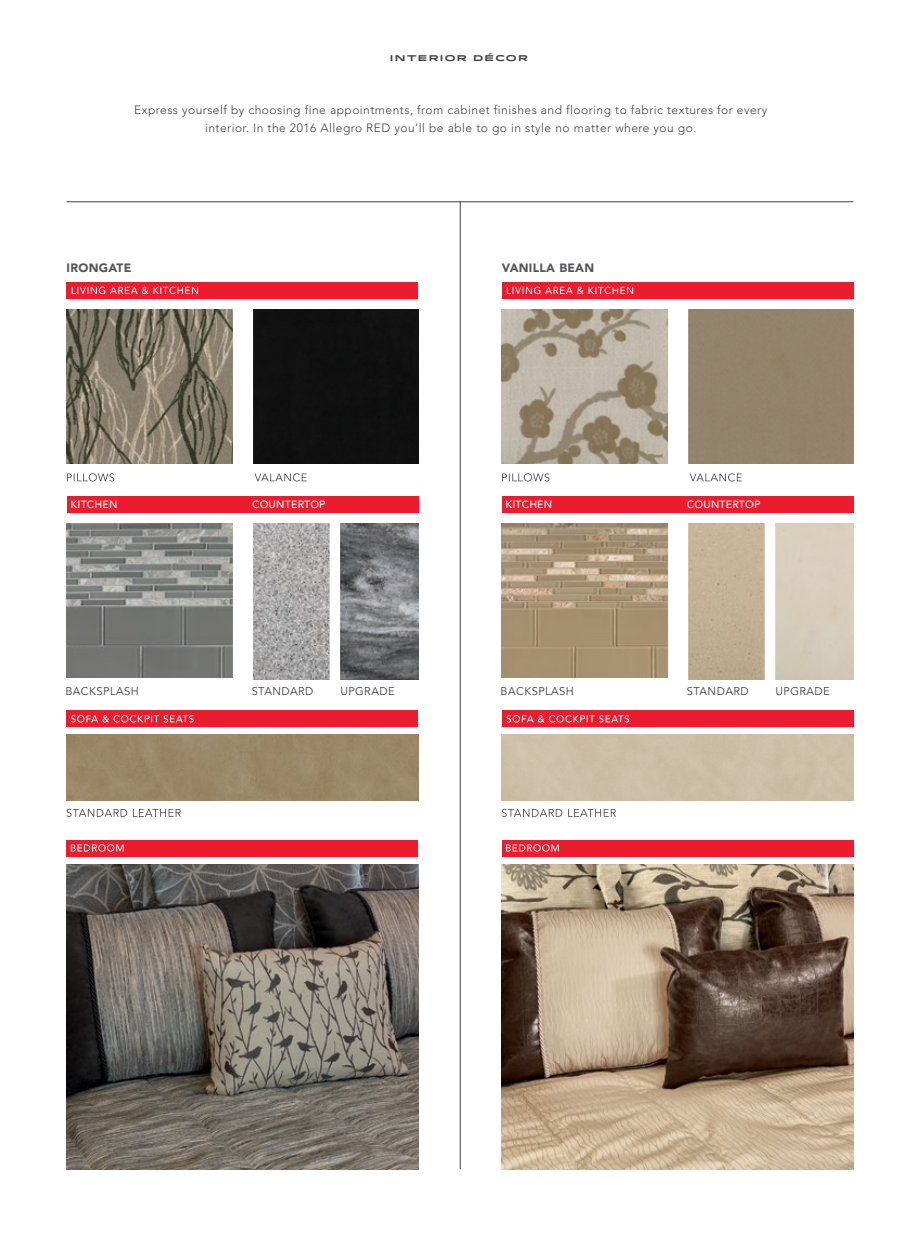
<style>
.page{position:relative;width:918px;height:1242px;background:#fff}
.page>*{position:absolute;margin:0;border:0;box-sizing:border-box;transform-origin:0 0}
.t1{font:300 12px/18px "Avenir LT Std";letter-spacing:.04em;color:#414042;text-align:center}
.t2{font:900 12px "Avenir LT Std";letter-spacing:.025em;color:#565659}
.t3{font:11.1px "Avenir LT Std";letter-spacing:.04em;color:#414042}
.t4{font:500 10.5px "Avenir LT Std";letter-spacing:.02em;color:#fff}
.t5{font:700 8.25px "Idlewild";letter-spacing:.15em;color:#414042}
</style>
<div class="page">
<img style="left:688px;top:524px;width:77px;height:156px">
<img style="left:253px;top:524px;width:77px;height:156px">
<div style="left:688px;top:309px;width:166px;height:155px;background:#94836a"></div>
<div style="left:253px;top:309px;width:165px;height:155px;background:#111"></div>
<img style="left:502px;top:309px;width:166px;height:155px">
<img style="left:67px;top:309px;width:166px;height:155px">
<img style="left:502px;top:524px;width:166px;height:154px">
<img style="left:67px;top:524px;width:166px;height:154px">
<div style="left:67px;top:735px;width:351px;height:66px;background:#9a8667"></div>
<img style="left:502px;top:864px;width:351px;height:305px">
<img style="left:67px;top:864px;width:351px;height:305px">
<div style="left:502px;top:840px;width:351px;height:16px;background:#eb1c2d"></div>
<div style="left:67px;top:840px;width:351px;height:16px;background:#eb1c2d"></div>
<svg style="left:506px;top:844px;width:53px;height:8px"></svg>
<svg style="left:71px;top:844px;width:53px;height:8px"></svg>
<svg style="left:690px;top:473px;width:52px;height:8px"></svg>
<svg style="left:255px;top:473px;width:52px;height:8px"></svg>
<svg style="left:502px;top:473px;width:47px;height:8px"></svg>
<svg style="left:67px;top:473px;width:47px;height:8px"></svg>
<svg style="left:502px;top:809px;width:114px;height:8px"></svg>
<svg style="left:67px;top:809px;width:114px;height:8px"></svg>
<div style="left:502px;top:282px;width:351px;height:17px;background:#eb1c2d"></div>
<div style="left:67px;top:282px;width:351px;height:17px;background:#eb1c2d"></div>
<div style="left:502px;top:496px;width:351px;height:17px;background:#eb1c2d"></div>
<div style="left:67px;top:496px;width:352px;height:17px;background:#eb1c2d"></div>
<svg style="left:507px;top:287px;width:126px;height:7px"></svg>
<svg style="left:72px;top:287px;width:126px;height:7px"></svg>
<hr style="left:67px;top:201px;width:786px;height:1px;background:#414042">
<img style="left:775px;top:524px;width:78px;height:156px">
<img style="left:340px;top:524px;width:78px;height:156px">
<div style="left:502px;top:710px;width:352px;height:17px;background:#eb1c2d"></div>
<div style="left:67px;top:710px;width:351px;height:17px;background:#eb1c2d"></div>
<svg style="left:506px;top:715px;width:123px;height:8px"></svg>
<svg style="left:71px;top:715px;width:123px;height:8px"></svg>
<hr style="left:460px;top:201px;width:1px;height:968px;background:#414042">
<p class="t5" style="left:390px;top:51px;width:140px">INTERIOR DÉCOR</p>
<p class="t1" style="left:134px;top:100px;width:635px">Express yourself by choosing fine appointments, from cabinet finishes and flooring to fabric textures for every interior. In the 2016 Allegro RED you’ll be able to go in style no matter where you go.</p>
<p class="t2" style="left:67px;top:261px;width:66px">IRONGATE</p>
<p class="t2" style="left:502px;top:261px;width:94px">VANILLA BEAN</p>
<p class="t4" style="left:71px;top:499px;width:48px">KITCHEN</p>
<p class="t4" style="left:252px;top:499px;width:75px">COUNTERTOP</p>
<p class="t4" style="left:505px;top:499px;width:48px">KITCHEN</p>
<p class="t4" style="left:687px;top:499px;width:75px">COUNTERTOP</p>
<p class="t3" style="left:65px;top:685px;width:75px">BACKSPLASH</p>
<p class="t3" style="left:252px;top:685px;width:63px">STANDARD</p>
<p class="t3" style="left:340px;top:685px;width:56px">UPGRADE</p>
<p class="t3" style="left:501px;top:685px;width:75px">BACKSPLASH</p>
<p class="t3" style="left:687px;top:685px;width:63px">STANDARD</p>
<p class="t3" style="left:776px;top:685px;width:56px">UPGRADE</p>
</div>
